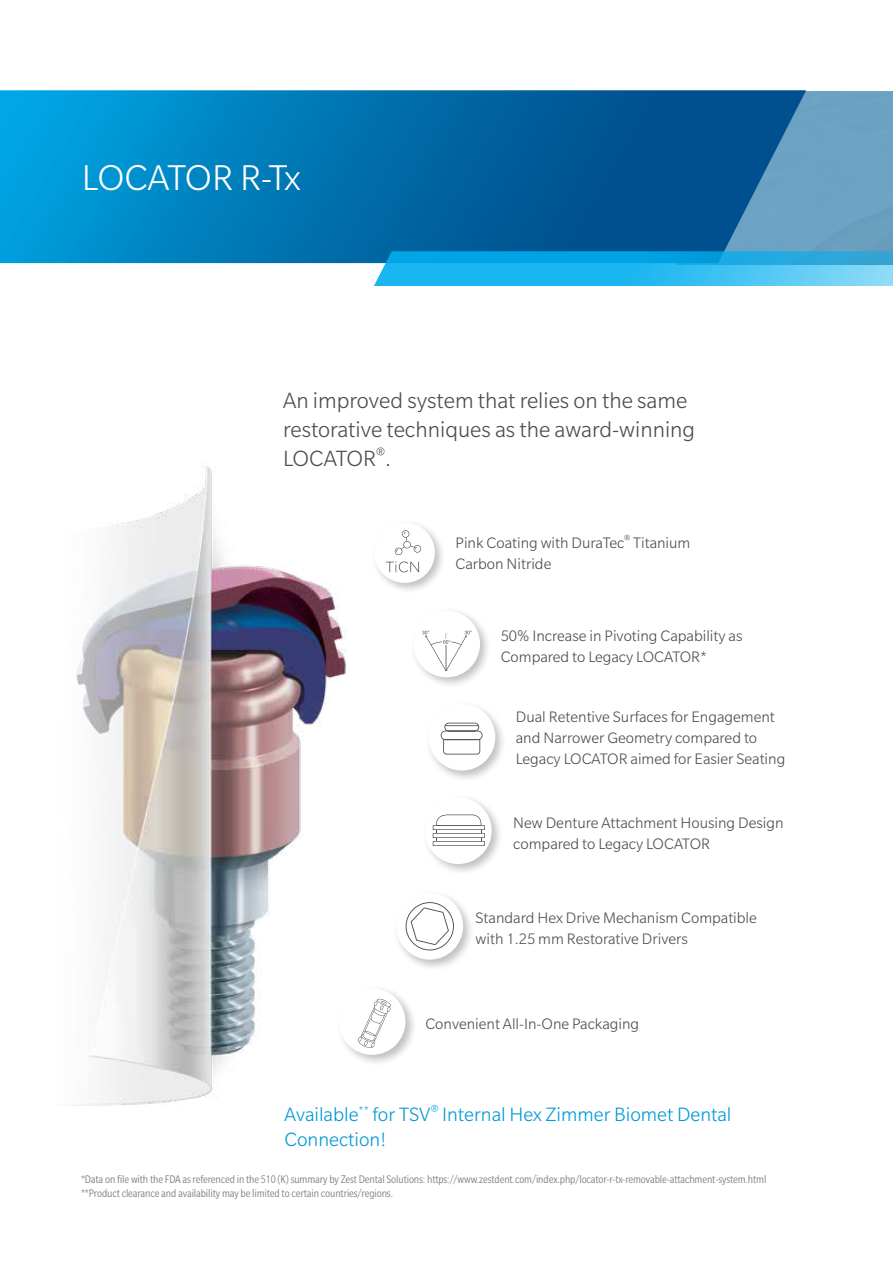
<style>
.page{position:relative;width:893px;height:1263px;background:#fff}
.page>*{position:absolute;margin:0;border:0;box-sizing:border-box;transform-origin:0 0}
.t1{font:300 39px "Slate Pro";letter-spacing:-.03em;color:#fff}
.t2{font:300 24px/28.8px "Slate Pro";color:#4d4d4f}
.t3{font:300 21px/25.2px "Slate Pro";color:#0098d6}
.t4{font:300 16.5px/21px "Slate Pro";color:#4d4d4f}
.t5{font:condensed 12px/14.4px "Slate Pro";letter-spacing:-.01em;color:#808285}
</style>
<div class="page">
<img style="left:71px;top:461px;width:276px;height:645px">
<div style="left:410px;top:608px;width:82px;height:81px;background:#000;opacity:.25"></div>
<div style="left:413px;top:611px;width:67px;height:66px;background:#fff;border-radius:50%"></div>
<svg style="left:422px;top:631px;width:49px;height:40px"></svg>
<div style="left:426px;top:701px;width:81px;height:81px;background:#000;opacity:.25"></div>
<div style="left:429px;top:704px;width:66px;height:66px;background:#fff;border-radius:50%"></div>
<svg style="left:441px;top:723px;width:42px;height:31px"></svg>
<hr style="left:445px;top:725px;width:34px;height:1px;background:#4d4d4f">
<div style="left:422px;top:794px;width:82px;height:82px;background:#000;opacity:.25"></div>
<div style="left:425px;top:797px;width:67px;height:67px;background:#fff;border-radius:50%"></div>
<svg style="left:433px;top:814px;width:52px;height:32px"></svg>
<div style="left:336px;top:985px;width:81px;height:82px;background:#000;opacity:.25"></div>
<div style="left:339px;top:988px;width:66px;height:67px;background:#fff;border-radius:50%"></div>
<svg style="left:358px;top:999px;width:33px;height:49px"></svg>
<div style="left:393px;top:890px;width:82px;height:81px;background:#000;opacity:.25"></div>
<div style="left:396px;top:893px;width:67px;height:66px;background:#fff;border-radius:50%"></div>
<svg style="left:406px;top:902px;width:48px;height:48px"></svg>
<div style="left:371px;top:519px;width:75px;height:75px;background:#000;opacity:.25"></div>
<div style="left:374px;top:522px;width:61px;height:61px;background:#fff;border-radius:50%"></div>
<svg style="left:395px;top:530px;width:26px;height:25px"></svg>
<svg style="left:386px;top:561px;width:33px;height:11px"></svg>
<div style="left:806px;top:91px;width:87px;height:160px;background:#6ca3c4"></div>
<svg style="left:0;top:90px;width:806px;height:173px;background:#0573af"></svg>
<svg style="left:369px;top:251px;width:524px;height:35px;background:#2ab4ea"></svg>
<h1 class="t1" style="left:82px;top:157px;width:220px">LOCATOR R-Tx</h1>
<h2 class="t2" style="left:283px;top:386px;width:414px">An improved system that relies on the same restorative techniques as the award-winning<br>LOCATOR<sup>®</sup>.</h2>
<p class="t4" style="left:455px;top:532px;width:236px">Pink Coating with DuraTec<sup>®</sup> Titanium<br>Carbon Nitride</p>
<p class="t4" style="left:501px;top:625px;width:243px">50% Increase in Pivoting Capability as<br>Compared to Legacy LOCATOR*</p>
<p class="t4" style="left:516px;top:706px;width:271px">Dual Retentive Surfaces for Engagement and Narrower Geometry compared to<br>Legacy LOCATOR aimed for Easier Seating</p>
<p class="t4" style="left:513px;top:813px;width:272px">New Denture Attachment Housing Design compared to Legacy LOCATOR</p>
<p class="t4" style="left:476px;top:907px;width:283px">Standard Hex Drive Mechanism Compatible with 1.25 mm Restorative Drivers</p>
<p class="t4" style="left:425px;top:1013px;width:215px">Convenient All-In-One Packaging</p>
<p class="t3" style="left:284px;top:1102px;width:449px">Available<sup>**</sup> for TSV<sup>®</sup> Internal Hex Zimmer Biomet Dental<br>Connection!</p>
<p class="t5" style="left:81px;top:1171px;width:687px">*Data on file with the FDA as referenced in the 510 (K) summary by Zest Dental Solutions: https://www.zestdent.com/index.php/locator-r-tx-removable-attachment-system.html **Product clearance and availability may be limited to certain countries/regions.</p>
</div>
